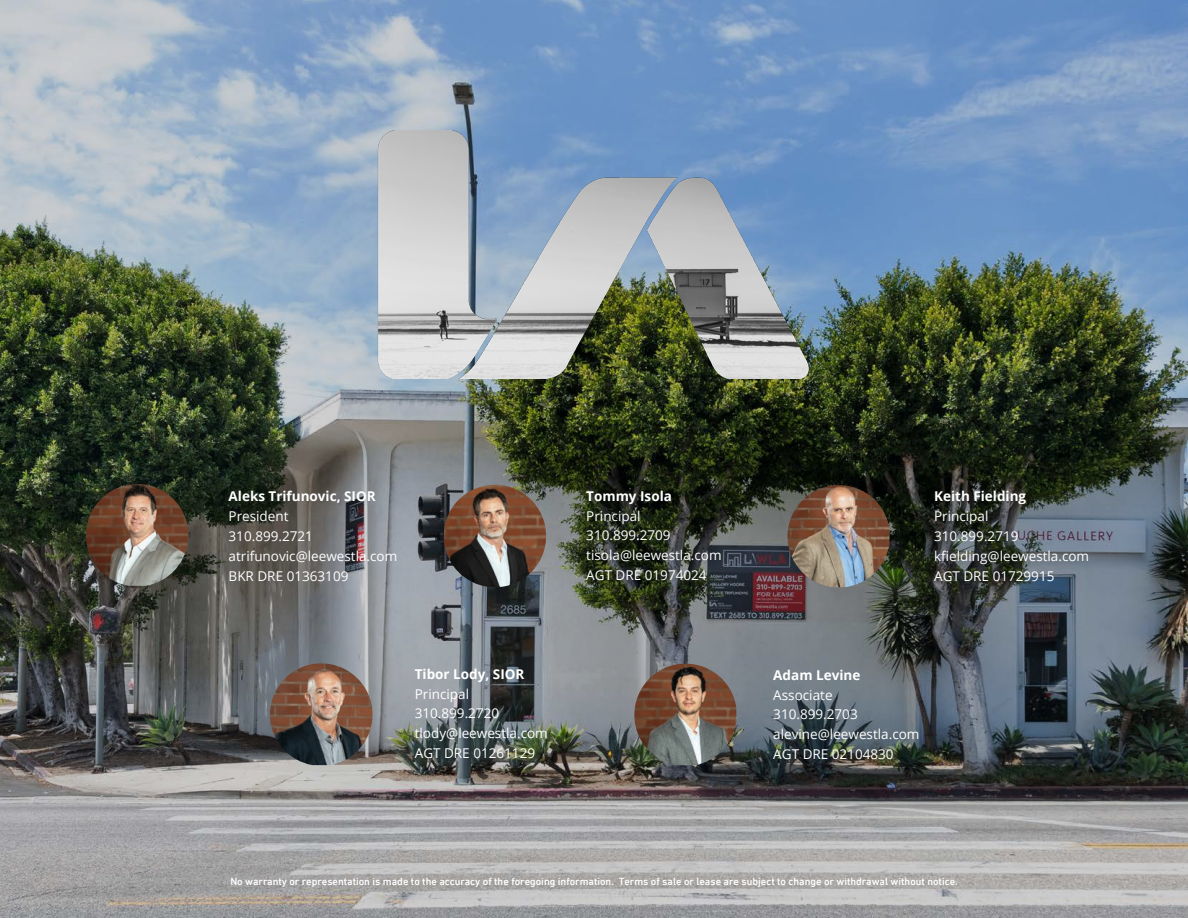
<style>
.page{position:relative;width:1188px;height:918px;background:#fff}
.page>*{position:absolute;margin:0;border:0;box-sizing:border-box;transform-origin:0 0}
.Stats_-_Body{font:13.5px "Open Sans";color:#fff}
.Stats_-_Body-2{font:700 13.5px "Open Sans";color:#fff}
.t1{font:500 10.5px "DIN Next LT Pro";color:#fff}
</style>
<div class="page">
<img style="left:0;top:0;width:1188px;height:918px">
<img style="left:270px;top:663px;width:102px;height:102px">
<img style="left:444px;top:485px;width:102px;height:102px">
<img style="left:634px;top:664px;width:102px;height:101px">
<img style="left:788px;top:485px;width:102px;height:102px">
<img style="left:86px;top:484px;width:102px;height:102px">
<img style="left:351px;top:130px;width:518px;height:249px">
<p class="Stats_-_Body-2" style="left:229px;top:487px;width:149px">Aleks Trifunovic, SIOR</p>
<p class="Stats_-_Body" style="left:229px;top:507px;width:61px">President</p>
<p class="Stats_-_Body" style="left:229px;top:527px;width:86px">310.899.2721</p>
<p class="Stats_-_Body" style="left:229px;top:547px;width:170px">atrifunovic@leewestla.com</p>
<p class="Stats_-_Body" style="left:229px;top:566px;width:121px">BKR DRE 01363109</p>
<p class="Stats_-_Body-2" style="left:415px;top:664px;width:111px">Tibor Lody, SIOR</p>
<p class="Stats_-_Body" style="left:415px;top:685px;width:56px">Principal</p>
<p class="Stats_-_Body" style="left:415px;top:704px;width:86px">310.899.2720</p>
<p class="Stats_-_Body" style="left:415px;top:724px;width:135px">tlody@leewestla.com</p>
<p class="Stats_-_Body" style="left:415px;top:744px;width:122px">AGT DRE 01261129</p>
<p class="Stats_-_Body-2" style="left:586px;top:486px;width:87px">Tommy Isola</p>
<p class="Stats_-_Body" style="left:586px;top:506px;width:56px">Principal</p>
<p class="Stats_-_Body" style="left:586px;top:526px;width:86px">310.899.2709</p>
<p class="Stats_-_Body" style="left:586px;top:546px;width:137px">tisola@leewestla.com</p>
<p class="Stats_-_Body" style="left:586px;top:566px;width:122px">AGT DRE 01974024</p>
<p class="Stats_-_Body-2" style="left:934px;top:487px;width:94px">Keith Fielding</p>
<p class="Stats_-_Body" style="left:934px;top:507px;width:56px">Principal</p>
<p class="Stats_-_Body" style="left:934px;top:527px;width:86px">310.899.2719</p>
<p class="Stats_-_Body" style="left:934px;top:547px;width:157px">kfielding@leewestla.com</p>
<p class="Stats_-_Body" style="left:934px;top:566px;width:122px">AGT DRE 01729915</p>
<p class="Stats_-_Body-2" style="left:773px;top:665px;width:89px">Adam Levine</p>
<p class="Stats_-_Body" style="left:773px;top:686px;width:61px">Associate</p>
<p class="Stats_-_Body" style="left:773px;top:705px;width:86px">310.899.2703</p>
<p class="Stats_-_Body" style="left:773px;top:725px;width:148px">alevine@leewestla.com</p>
<p class="Stats_-_Body" style="left:773px;top:745px;width:122px">AGT DRE 02104830</p>
<p class="t1" style="left:230px;top:876px;width:729px">No warranty or representation is made to the accuracy of the foregoing information. Terms of sale or lease are subject to change or withdrawal without notice.</p>
</div>
